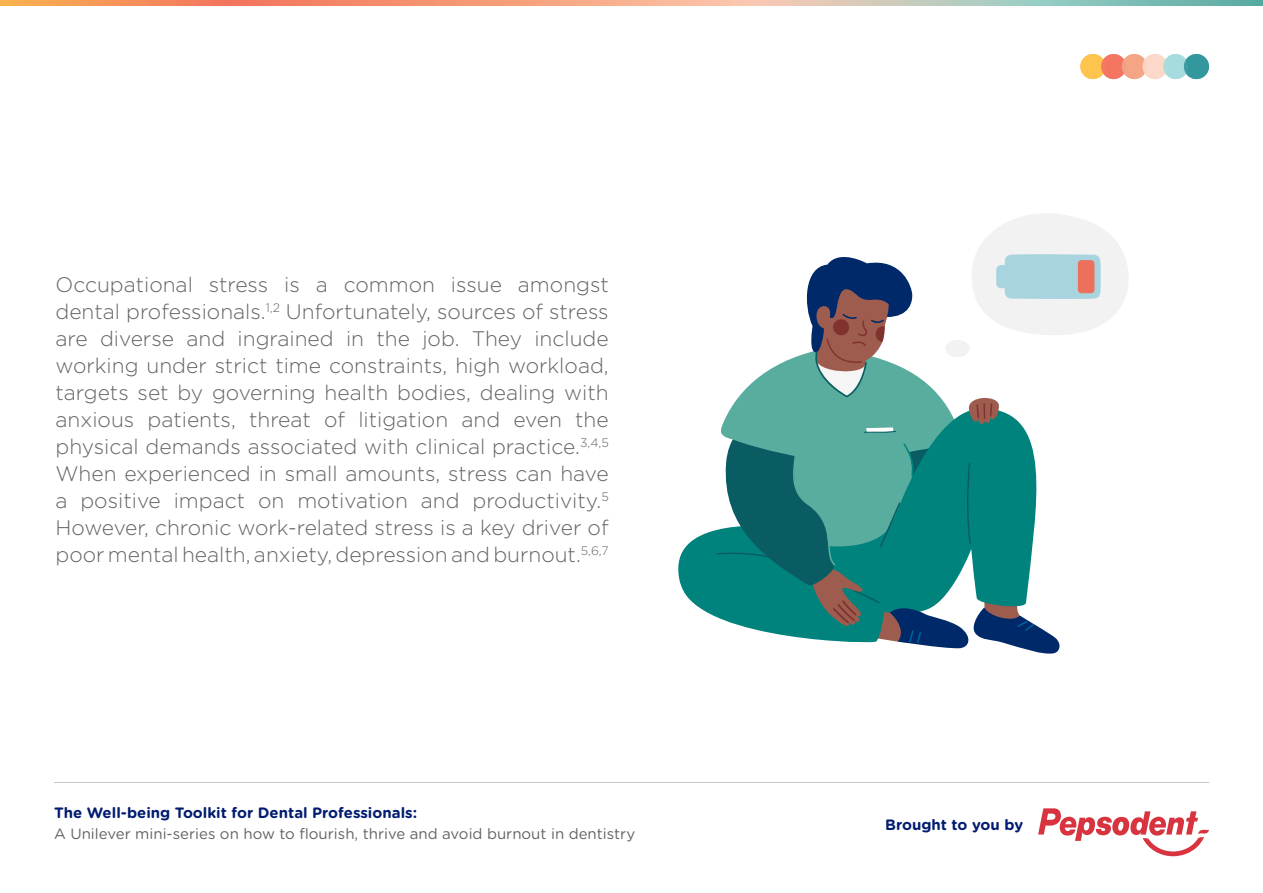
<style>
.page{position:relative;width:1263px;height:893px;background:#fff}
.page>*{position:absolute;margin:0;border:0;box-sizing:border-box;transform-origin:0 0}
.t1{font:300 21px/27px "Gotham HTF";color:#636366;text-align:justify}
.t2{font:15px "Gotham Rounded";color:#636366}
.t3{font:700 15px "Gotham Rounded";color:#001c70}
</style>
<div class="page">
<hr style="left:54px;top:782px;width:1155px;height:1px;background:#c7c8ca">
<svg style="left:1038px;top:808px;width:171px;height:48px"></svg>
<svg style="left:0;top:0;width:1263px;height:6px;background:#d5ab8e"></svg>
<div style="left:1080px;top:54px;width:25px;height:25px;background:#ffc74f;border-radius:50%"></div>
<div style="left:1101px;top:54px;width:25px;height:25px;background:#f37461;border-radius:50%"></div>
<div style="left:1122px;top:54px;width:25px;height:25px;background:#f4a584;border-radius:50%"></div>
<div style="left:1142px;top:54px;width:25px;height:25px;background:#fcd8ca;border-radius:50%"></div>
<div style="left:1163px;top:54px;width:25px;height:25px;background:#a6dcde;border-radius:50%"></div>
<div style="left:1184px;top:54px;width:25px;height:25px;background:#31979c;border-radius:50%"></div>
<svg style="left:678px;top:214px;width:450px;height:440px"></svg>
<p class="t1" style="left:55px;top:271px;width:555px">Occupational stress is a common issue amongst dental professionals.<sup>1,2</sup> Unfortunately, sources of stress are diverse and ingrained in the job. They include working under strict time constraints, high workload, targets set by governing health bodies, dealing with anxious patients, threat of litigation and even the physical demands associated with clinical practice.<sup>3,4,5<br></sup>When experienced in small amounts, stress can have a positive impact on motivation and productivity.<sup>5<br></sup>However, chronic work-related stress is a key driver of poor mental health, anxiety, depression and burnout.<sup>5,6,7</sup></p>
<p class="t3" style="left:54px;top:802px;width:365px">The Well-being Toolkit for Dental Professionals:</p>
<p class="t2" style="left:54px;top:824px;width:582px">A Unilever mini-series on how to flourish, thrive and avoid burnout in dentistry</p>
<p class="t3" style="left:885px;top:813px;width:139px">Brought to you by</p>
</div>
